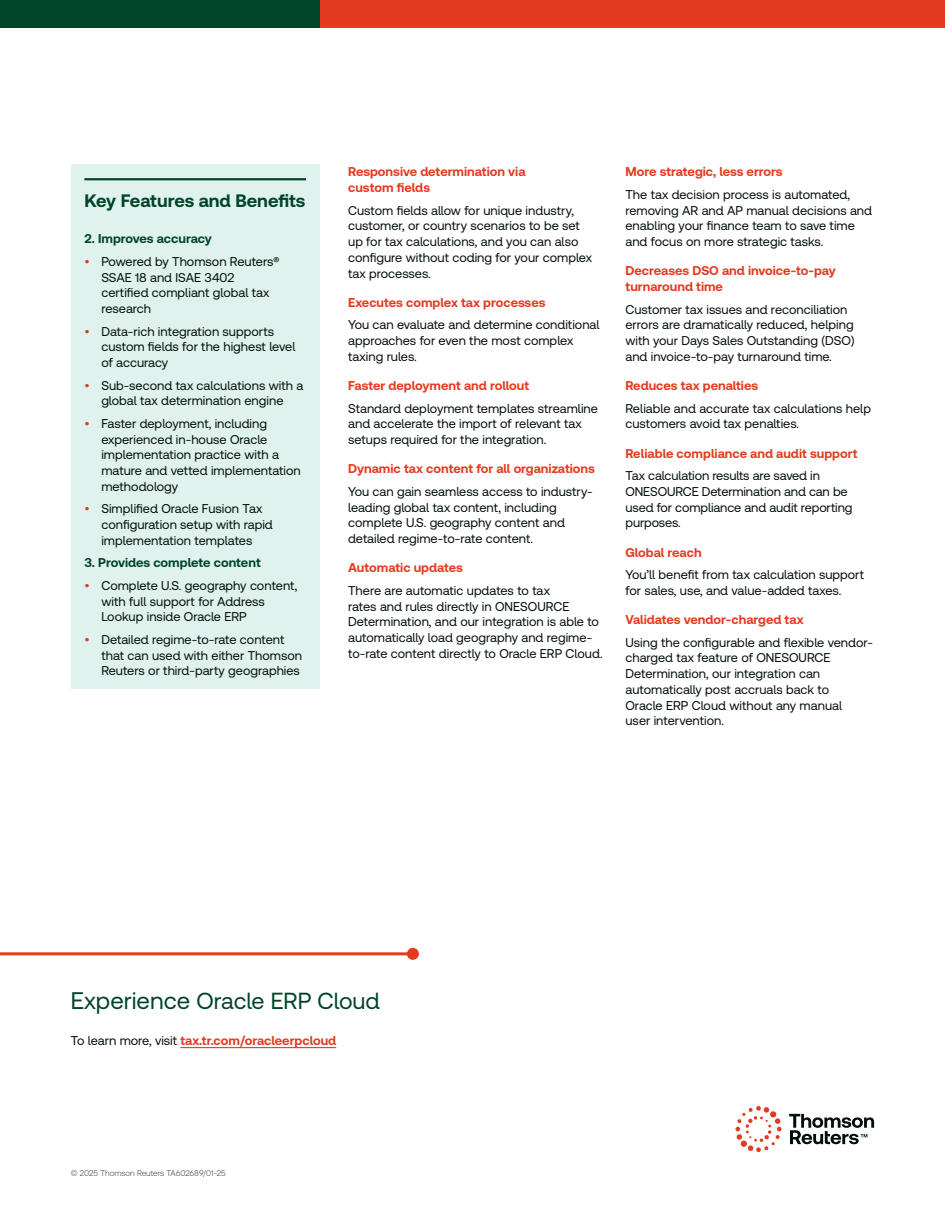
<style>
.page{position:relative;width:945px;height:1215px;background:#fff}
.page>*{position:absolute;margin:0;border:0;box-sizing:border-box;transform-origin:0 0}
.t1{font:23.25px "Clario";color:#004529}
.t2{font:700 18px "Clario";color:#004529}
.t3{font:12.75px/15.8px "Clario";color:#020f06}
.t4{font:700 12.75px/15.8px "Clario";color:#e43b20}
.t5{font:700 12.75px "Clario";color:#004529}
.t6{font:300 8.25px "Clario";color:#2a342c}
.s1{color:#e43b20}
.s2{font-size:24px}
.s3{font-weight:400;color:#020f06}
</style>
<div class="page">
<hr style="left:0;top:952px;width:413px;height:3px;background:#e43b20">
<div style="left:407px;top:948px;width:12px;height:12px;background:#e43b20;border-radius:50%"></div>
<hr style="left:180px;top:1047px;width:156px;height:1px;background:#e43b20">
<svg style="left:789px;top:1114px;width:85px;height:30px"></svg>
<svg style="left:735px;top:1106px;width:47px;height:46px"></svg>
<div style="left:312px;top:0;width:633px;height:28px;background:#e43b20"></div>
<div style="left:0;top:0;width:320px;height:28px;background:#004529"></div>
<div style="left:71px;top:165px;width:249px;height:524px;background:#e0f2ed"></div>
<hr style="left:84px;top:178px;width:222px;height:2px;background:#004529">
<h2 class="t2" style="left:84px;top:190px;width:223px">Key Features and Benefits</h2>
<p class="t5" style="left:84px;top:231px;width:129px">2. Improves accuracy</p>
<p class="t3" style="left:101px;top:253px;width:180px;text-indent:-17px"><span class="s1">•</span> Powered by Thomson Reuters®<br>SSAE 18 and ISAE 3402 certified compliant global tax research</p>
<p class="t3" style="left:101px;top:323px;width:196px;text-indent:-17px"><span class="s1">•</span> Data-rich integration supports custom fields for the highest level of accuracy</p>
<p class="t3" style="left:84px;top:377px;width:220px;text-align:center"><span class="s1">•</span> Sub-second tax calculations with a global tax determination engine</p>
<p class="t3" style="left:101px;top:415px;width:201px;text-indent:-17px"><span class="s1">•</span> Faster deployment, including experienced in-house Oracle implementation practice with a mature and vetted implementation methodology</p>
<p class="t3" style="left:101px;top:501px;width:173px;text-indent:-17px"><span class="s1">•</span> Simplified Oracle Fusion Tax configuration setup with rapid implementation templates</p>
<p class="t5" style="left:84px;top:555px;width:178px">3. Provides complete content</p>
<p class="t3" style="left:101px;top:577px;width:197px;text-indent:-17px"><span class="s1">•</span> Complete U.S. geography content, with full support for Address<br>Lookup inside Oracle ERP</p>
<p class="t3" style="left:101px;top:631px;width:202px;text-indent:-17px"><span class="s1">•</span> Detailed regime-to-rate content that can used with either Thomson<br>Reuters or third-party geographies</p>
<p class="t4" style="left:348px;top:164px;width:179px">Responsive determination via custom fields</p>
<p class="t3" style="left:348px;top:202px;width:245px">Custom fields allow for unique industry, customer, or country scenarios to be set up for tax calculations, and you can also configure without coding for your complex tax processes.</p>
<p class="t4" style="left:348px;top:294px;width:199px">Executes complex tax processes</p>
<p class="t3" style="left:348px;top:317px;width:253px">You can evaluate and determine conditional approaches for even the most complex taxing rules.</p>
<p class="t4" style="left:348px;top:377px;width:183px">Faster deployment and rollout</p>
<p class="t3" style="left:348px;top:400px;width:251px">Standard deployment templates streamline and accelerate the import of relevant tax setups required for the integration.</p>
<p class="t4" style="left:348px;top:461px;width:248px">Dynamic tax content for all organizations</p>
<p class="t3" style="left:348px;top:483px;width:246px">You can gain seamless access to industry&shy;leading global tax content, including complete U.S. geography content and detailed regime-to-rate content.</p>
<p class="t4" style="left:348px;top:560px;width:116px">Automatic updates</p>
<p class="t3" style="left:348px;top:582px;width:256px">There are automatic updates to tax<br>rates and rules directly in ONESOURCE Determination, and our integration is able to automatically load geography and regime&shy;to-rate content directly to Oracle ERP Cloud.</p>
<p class="t4" style="left:625px;top:164px;width:159px">More strategic, less errors</p>
<p class="t3" style="left:625px;top:186px;width:248px">The tax decision process is automated, removing AR and AP manual decisions and enabling your finance team to save time and focus on more strategic tasks.</p>
<p class="t4" style="left:625px;top:263px;width:212px">Decreases DSO and invoice-to-pay turnaround time</p>
<p class="t3" style="left:625px;top:301px;width:231px">Customer tax issues and reconciliation errors are dramatically reduced, helping with your Days Sales Outstanding (DSO) and invoice-to-pay turnaround time.</p>
<p class="t4" style="left:625px;top:377px;width:134px">Reduces tax penalties</p>
<p class="t3" style="left:625px;top:400px;width:247px">Reliable and accurate tax calculations help customers avoid tax penalties.</p>
<p class="t4" style="left:625px;top:445px;width:234px">Reliable compliance and audit support</p>
<p class="t3" style="left:625px;top:467px;width:229px">Tax calculation results are saved in<br>ONESOURCE Determination and can be used for compliance and audit reporting purposes.</p>
<p class="t4" style="left:625px;top:544px;width:78px">Global reach</p>
<p class="t3" style="left:625px;top:566px;width:240px">You’ll benefit from tax calculation support for sales, use, and value-added taxes.</p>
<p class="t4" style="left:625px;top:611px;width:180px">Validates vendor-charged tax</p>
<p class="t3" style="left:625px;top:634px;width:249px">Using the configurable and flexible vendor&shy;charged tax feature of ONESOURCE Determination, our integration can automatically post accruals back to<br>Oracle ERP Cloud without any manual<br>user intervention.</p>
<h1 class="t1" style="left:71px;top:986px;width:311px"><span class="s2">Experience</span> Oracle ERP Cloud</h1>
<p class="t4" style="left:71px;top:1032px;width:267px"><span class="s3">To learn more, visit</span> tax.tr.com/oracleerpcloud</p>
<p class="t6" style="left:71px;top:1168px;width:156px">© 2025 Thomson Reuters TA602689/01-25</p>
</div>
